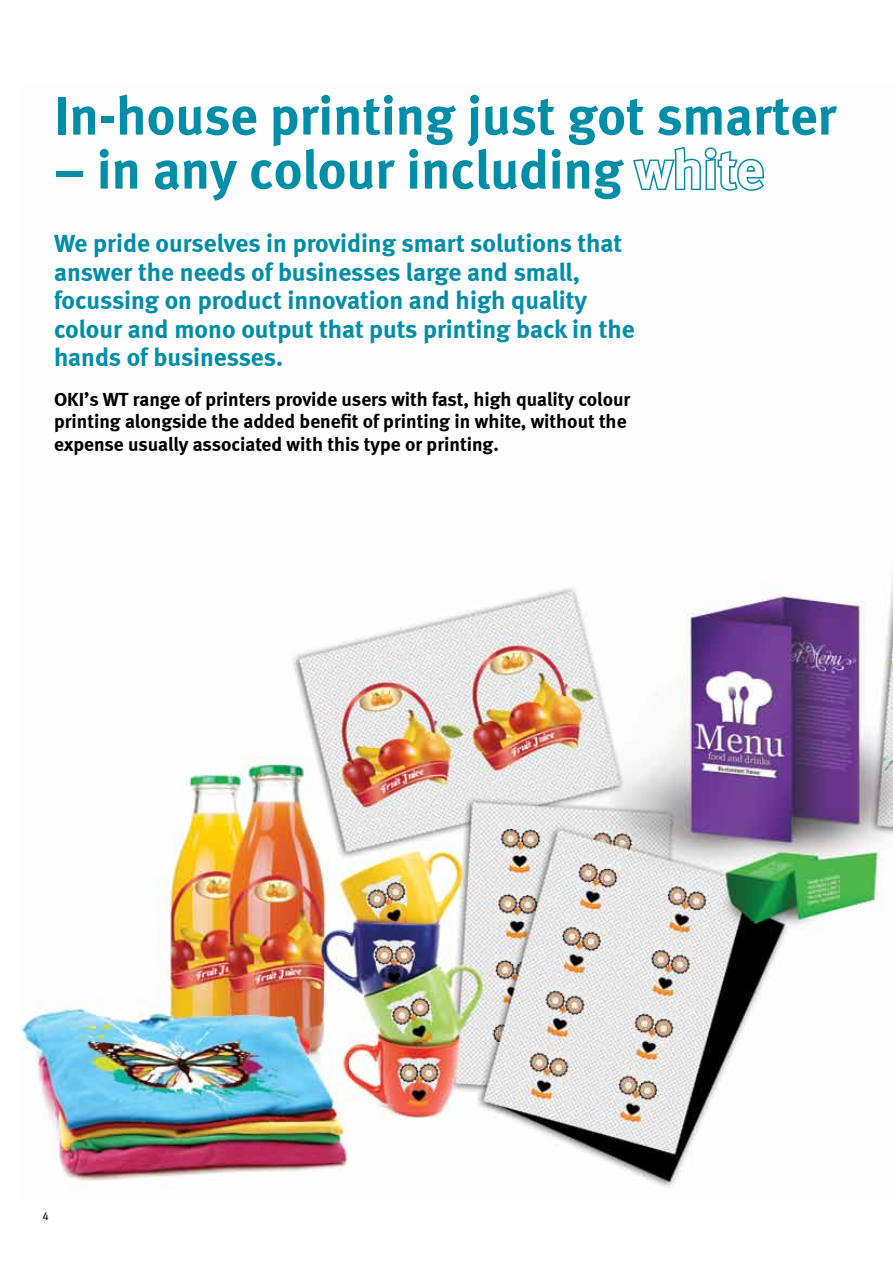
<style>
.page{position:relative;width:893px;height:1263px;background:#fff}
.page>*{position:absolute;margin:0;border:0;box-sizing:border-box;transform-origin:0 0}
.t1{font:54px "Meta Bold LF";color:#008da8}
.t2{font:25.5px/28.5px "Meta Bold LF";color:#008da8}
.t3{font:19.5px/22.5px "Meta Bold LF";color:#000}
.t4{font:11.25px "Meta Book LF";color:#000}
.s1{color:#fff}
</style>
<div class="page">
<img style="left:20px;top:571px;width:873px;height:617px">
<svg style="left:633px;top:146px;width:131px;height:45px"></svg>
<h1 class="t1" style="left:54px;top:84px;width:784px">In-house printing just got smarter</h1>
<h1 class="t1" style="left:54px;top:138px;width:711px">– in any colour including <span class="s1">white</span></h1>
<p class="t2" style="left:54px;top:229px;width:582px">We pride ourselves in providing smart solutions that answer the needs of businesses large and small, focussing on product innovation and high quality colour and mono output that puts printing back in the hands of businesses.</p>
<p class="t3" style="left:54px;top:387px;width:578px">OKI’s WT range of printers provide users with fast, high quality colour printing alongside the added benefit of printing in white, without the expense usually associated with this type or printing.</p>
<p class="t4" style="left:43px;top:1210px;width:8px">4</p>
</div>
